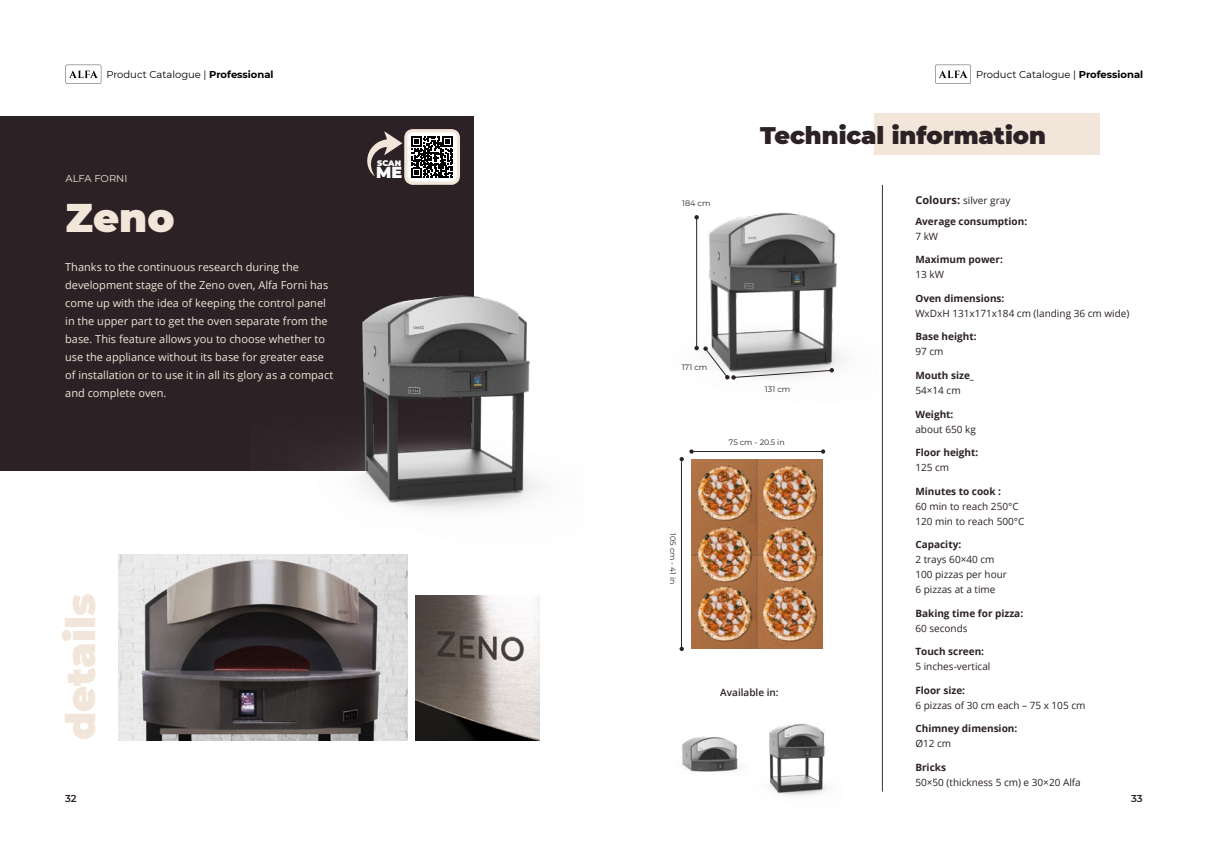
<style>
.page{position:relative;width:1208px;height:859px;background:#fff}
.page>*{position:absolute;margin:0;border:0;box-sizing:border-box;transform-origin:0 0}
.t1{font:900 40px "Montserrat";color:#f2e5d9}
.t2{font:900 24px "Montserrat";color:#2c2125}
.t3{font:900 16px "Montserrat";color:#fff}
.t4{font:11px/18px "Open Sans";color:#f2e5d9}
.t5{font:10px/15px "Open Sans";color:#2c2125}
.t6{font:700 10px "Open Sans";color:#2c2125}
.t7{font:10px "Montserrat";color:#000}
.t8{font:600 10px "Open Sans";color:#2c2125}
.t9{font:10px "Montserrat";color:#f2e5d9}
.t10{font:600 10px "Montserrat";color:#2c2125}
.t11{font:8px "Montserrat";color:#2c2125}
.t12{font:900 8px "Montserrat";color:#fff}
.t13{font:7.8px "Montserrat";color:#2c2125}
.s1{font-weight:700}
.s2{font-weight:700;font-size:11px}
</style>
<div class="page">
<div style="left:0;top:116px;width:473px;height:355px;background:#2c2125"></div>
<img style="left:119px;top:555px;width:288px;height:186px">
<img style="left:415px;top:595px;width:124px;height:145px">
<img style="left:311px;top:240px;width:227px;height:271px">
<img style="left:695px;top:212px;width:149px;height:156px">
<svg style="left:66px;top:65px;width:35px;height:19px"></svg>
<svg style="left:367px;top:129px;width:93px;height:56px"></svg>
<svg style="left:935px;top:65px;width:36px;height:19px"></svg>
<img style="left:691px;top:459px;width:131px;height:190px">
<hr style="left:882px;top:185px;width:1px;height:607px;background:#343434">
<div style="left:874px;top:113px;width:226px;height:42px;background:#f2e5d9"></div>
<svg style="left:694px;top:215px;width:5px;height:4px"></svg>
<svg style="left:694px;top:346px;width:140px;height:34px"></svg>
<hr style="left:696px;top:217px;width:1px;height:131px;background:#2c2125">
<svg style="left:821px;top:449px;width:4px;height:5px"></svg>
<hr style="left:691px;top:451px;width:132px;height:1px;background:#2c2125">
<svg style="left:679px;top:647px;width:5px;height:4px"></svg>
<svg style="left:679px;top:449px;width:14px;height:12px"></svg>
<hr style="left:681px;top:461px;width:1px;height:187px;background:#2c2125">
<img style="left:682px;top:736px;width:58px;height:36px">
<img style="left:769px;top:724px;width:58px;height:72px">
<p class="t7" style="left:106px;top:71px;width:169px">Product Catalogue | <span class="s1">Professional</span></p>
<p class="t7" style="left:976px;top:71px;width:169px">Product Catalogue | <span class="s1">Professional</span></p>
<p class="t9" style="left:66px;top:174px;width:63px">ALFA FORNI</p>
<h1 class="t1" style="left:66px;top:199px;width:111px">Zeno</h1>
<p class="t4" style="left:65px;top:258px;width:269px">Thanks to the continuous research during the development stage of the Zeno oven, Alfa Forni has come up with the idea of keeping the control panel in the upper part to get the oven separate from the base. This feature allows you to choose whether to use the appliance without its base for greater ease of installation or to use it in all its glory as a compact and complete oven.</p>
<p class="t12" style="left:377px;top:159px;width:25px">SCAN</p>
<h3 class="t3" style="left:376px;top:165px;width:27px">ME</h3>
<h1 class="t1" style="left:62px;top:740px;width:148px;rotate:-90deg">details</h1>
<h2 class="t2" style="left:760px;top:124px;width:287px">Technical information</h2>
<p class="t11" style="left:682px;top:200px;width:30px">184 cm</p>
<p class="t11" style="left:681px;top:364px;width:27px">171 cm</p>
<p class="t11" style="left:765px;top:386px;width:27px">131 cm</p>
<p class="t13" style="left:729px;top:439px;width:57px">75 cm - 20.5 in</p>
<p class="t13" style="left:676px;top:533px;width:53px;rotate:90deg">105 cm - 41 in</p>
<p class="t8" style="left:720px;top:688px;width:60px">Available in:</p>
<p class="t5" style="left:915px;top:192px;width:96px"><span class="s2">Colours:</span> silver gray</p>
<p class="t6" style="left:915px;top:214px;width:113px">Average consumption:</p>
<p class="t5" style="left:915px;top:229px;width:24px">7 kW</p>
<p class="t6" style="left:915px;top:253px;width:89px">Maximum power:</p>
<p class="t5" style="left:915px;top:267px;width:30px">13 kW</p>
<p class="t6" style="left:915px;top:291px;width:91px">Oven dimensions:</p>
<p class="t5" style="left:915px;top:306px;width:216px">WxDxH 131x171x184 cm (landing 36 cm wide)</p>
<p class="t6" style="left:915px;top:330px;width:63px">Base height:</p>
<p class="t5" style="left:915px;top:344px;width:30px">97 cm</p>
<p class="t6" style="left:915px;top:371px;width:60px">Mouth size_</p>
<p class="t5" style="left:915px;top:383px;width:47px">54×14 cm</p>
<p class="t6" style="left:915px;top:407px;width:40px">Weight:</p>
<p class="t5" style="left:915px;top:421px;width:62px">about 650 kg</p>
<p class="t6" style="left:915px;top:445px;width:64px">Floor height:</p>
<p class="t5" style="left:915px;top:460px;width:35px">125 cm</p>
<p class="t6" style="left:915px;top:484px;width:87px">Minutes to cook :</p>
<p class="t5" style="left:915px;top:498px;width:111px">60 min to reach 250°C<br>120 min to reach 500°C</p>
<p class="t6" style="left:915px;top:537px;width:47px">Capacity:</p>
<p class="t5" style="left:915px;top:552px;width:93px">2 trays 60×40 cm<br>100 pizzas per hour<br>6 pizzas at a time</p>
<p class="t6" style="left:915px;top:606px;width:109px">Baking time for pizza:</p>
<p class="t5" style="left:915px;top:620px;width:54px">60 seconds</p>
<p class="t6" style="left:915px;top:644px;width:70px">Touch screen:</p>
<p class="t5" style="left:915px;top:659px;width:77px">5 inches-vertical</p>
<p class="t6" style="left:915px;top:683px;width:51px">Floor size:</p>
<p class="t5" style="left:915px;top:697px;width:171px">6 pizzas of 30 cm each – 75 x 105 cm</p>
<p class="t6" style="left:915px;top:721px;width:103px">Chimney dimension:</p>
<p class="t5" style="left:915px;top:736px;width:37px">Ø12 cm</p>
<p class="t6" style="left:915px;top:763px;width:32px">Bricks</p>
<p class="t5" style="left:915px;top:774px;width:167px">50×50 (thickness 5 cm) e 30×20 Alfa</p>
<p class="t10" style="left:65px;top:793px;width:13px">32</p>
<p class="t10" style="left:1131px;top:793px;width:13px">33</p>
</div>
